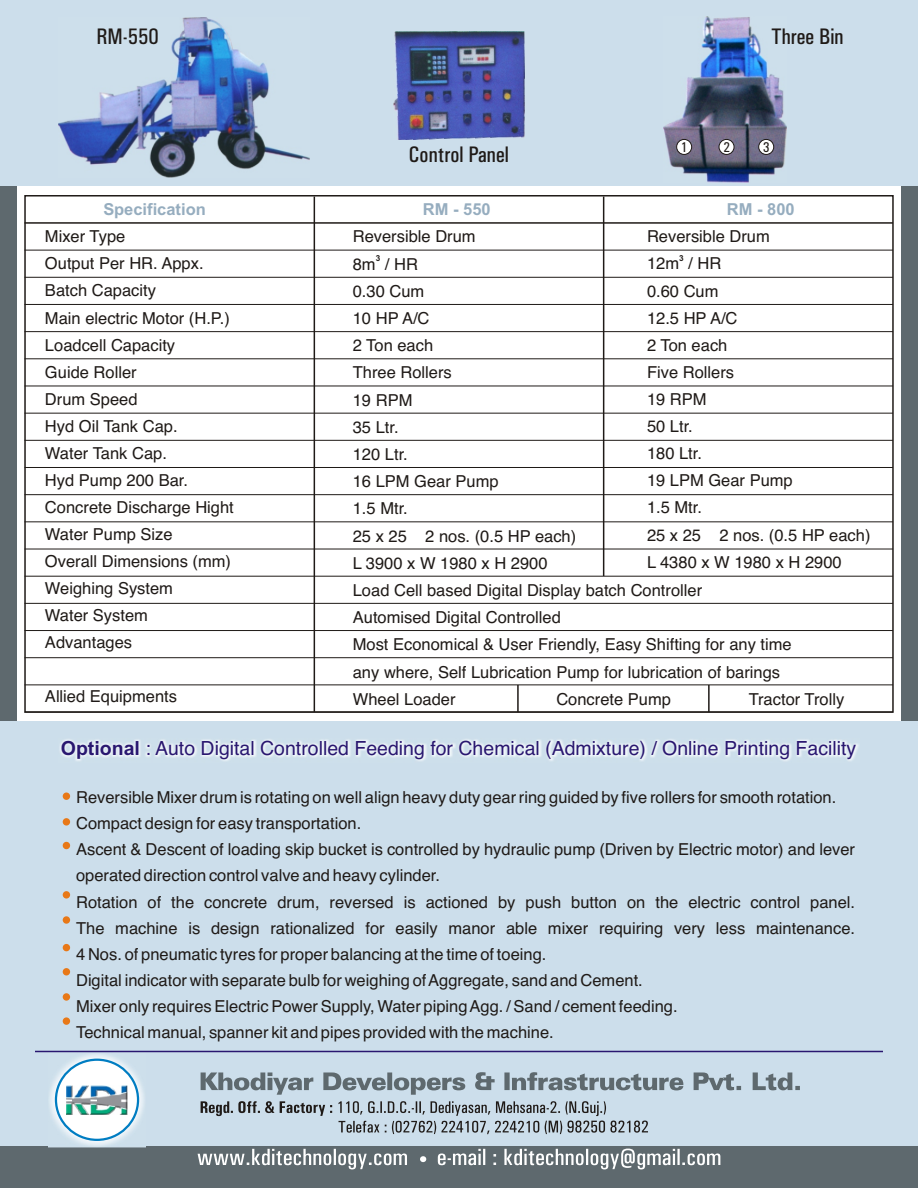
<style>
.page{position:relative;width:918px;height:1188px;background:#ccdeeb}
.page>*{position:absolute;margin:0;border:0;box-sizing:border-box;transform-origin:0 0}
.t1{font:22.5px "Univers Condensed";color:#1f1a17}
.t2{font:19.5px "Helvetica";color:#291770}
.t3{font:16.5px/27.2px "Helvetica";color:#1f1a17}
.t4{font:700 16.5px "Helvetica";color:#96adbf}
.t5{font:700 14.25px "Univers Condensed";color:#1f1a17}
.t6{font:700 8.25px "Helvetica";color:#1f1a17}
.s1{font-weight:700}
</style>
<div class="page">
<div style="left:0;top:1147px;width:918px;height:41px;background:#5e696e"></div>
<img style="left:49px;top:1054px;width:96px;height:93px">
<div style="left:55px;top:1059px;width:84px;height:82px;background:#fff;border:2px solid #007dc2;border-radius:50%"></div>
<img style="left:67px;top:1085px;width:60px;height:29px">
<svg style="left:201px;top:1101px;width:447px;height:33px"></svg>
<svg style="left:201px;top:1072px;width:599px;height:23px"></svg>
<svg style="left:198px;top:1149px;width:522px;height:20px"></svg>
<hr style="left:35px;top:1051px;width:848px;height:1px;background:#291770">
<div style="left:0;top:186px;width:918px;height:535px;background:#fff"></div>
<div style="left:0;top:186px;width:16px;height:535px;background:#5e696e"></div>
<div style="left:902px;top:186px;width:16px;height:535px;background:#5e696e"></div>
<img style="left:59px;top:739px;width:800px;height:22px">
<div style="left:63px;top:793px;width:7px;height:7px;background:#e87817;border-radius:50%"></div>
<div style="left:63px;top:818px;width:7px;height:8px;background:#e87817;border-radius:50%"></div>
<div style="left:63px;top:842px;width:7px;height:7px;background:#e87817;border-radius:50%"></div>
<div style="left:63px;top:891px;width:7px;height:8px;background:#e87817;border-radius:50%"></div>
<div style="left:63px;top:916px;width:7px;height:8px;background:#e87817;border-radius:50%"></div>
<div style="left:63px;top:944px;width:7px;height:7px;background:#e87817;border-radius:50%"></div>
<div style="left:63px;top:968px;width:7px;height:7px;background:#e87817;border-radius:50%"></div>
<div style="left:63px;top:993px;width:7px;height:8px;background:#e87817;border-radius:50%"></div>
<div style="left:63px;top:1017px;width:7px;height:8px;background:#e87817;border-radius:50%"></div>
<svg style="left:24px;top:195px;width:870px;height:518px"></svg>
<img style="left:59px;top:17px;width:250px;height:161px">
<img style="left:394px;top:31px;width:130px;height:108px">
<img style="left:664px;top:16px;width:122px;height:166px">
<div style="left:676px;top:139px;width:16px;height:16px;background:#fff;border:1px solid #1f1a17;border-radius:50%"></div>
<div style="left:719px;top:139px;width:15px;height:16px;background:#fff;border:1px solid #1f1a17;border-radius:50%"></div>
<div style="left:758px;top:139px;width:16px;height:16px;background:#fff;border:1px solid #1f1a17;border-radius:50%"></div>
<h1 class="t1" style="left:96px;top:29px;width:64px">RM-550</h1>
<h1 class="t1" style="left:771px;top:29px;width:74px">Three Bin</h1>
<h1 class="t1" style="left:408px;top:147px;width:102px">Control Panel</h1>
<p class="t5" style="left:681px;top:142px;width:8px">1</p>
<p class="t5" style="left:723px;top:142px;width:8px">2</p>
<p class="t5" style="left:763px;top:142px;width:8px">3</p>
<p class="t4" style="left:103px;top:203px;width:104px">Specification</p>
<p class="t4" style="left:423px;top:203px;width:69px">RM - 550</p>
<p class="t4" style="left:727px;top:203px;width:69px">RM - 800</p>
<p class="t3" style="left:45px;top:223px;width:190px">Mixer Type<br>Output Per HR. Appx.<br>Batch Capacity<br>Main electric Motor (H.P.)<br>Loadcell Capacity<br>Guide Roller<br>Drum Speed<br>Hyd Oil Tank Cap.<br>Water Tank Cap.<br>Hyd Pump 200 Bar.<br>Concrete Discharge Hight<br>Water Pump Size<br>Overall Dimensions (mm)<br>Weighing System<br>Water System<br>Advantages</p>
<p class="t3" style="left:45px;top:683px;width:134px">Allied Equipments</p>
<p class="t3" style="left:353px;top:223px;width:124px">Reversible Drum</p>
<p class="t6" style="left:376px;top:255px;width:6px">3</p>
<p class="t3" style="left:353px;top:250px;width:440px">8m / HR<br>0.30 Cum<br>10 HP A/C<br>2 Ton each<br>Three Rollers<br>19 RPM<br>35 Ltr.<br>120 Ltr.<br>16 LPM Gear Pump<br>1.5 Mtr.<br>25 x 25 2 nos. (0.5 HP each)<br>L 3900 x W 1980 x H 2900<br>Load Cell based Digital Display batch Controller<br>Automised Digital Controlled<br>Most Economical &amp; User Friendly, Easy Shifting for any time any where, Self Lubrication Pump for lubrication of barings<br>Wheel Loader</p>
<p class="t3" style="left:647px;top:223px;width:124px">Reversible Drum</p>
<p class="t6" style="left:679px;top:255px;width:6px">3</p>
<p class="t3" style="left:647px;top:250px;width:225px">12m / HR<br>0.60 Cum<br>12.5 HP A/C<br>2 Ton each<br>Five Rollers<br>19 RPM<br>50 Ltr.<br>180 Ltr.<br>19 LPM Gear Pump<br>1.5 Mtr.<br>25 x 25 2 nos. (0.5 HP each)<br>L 4380 x W 1980 x H 2900</p>
<p class="t3" style="left:556px;top:686px;width:116px">Concrete Pump</p>
<p class="t3" style="left:749px;top:686px;width:97px">Tractor Trolly</p>
<p class="t2" style="left:61px;top:737px;width:797px"><span class="s1">Optional</span> : Auto Digital Controlled Feeding for Chemical (Admixture) / Online Printing Facility</p>
<p class="t3" style="left:76px;top:785px;width:781px;line-height:26.1px">Reversible Mixer drum is rotating on well align heavy duty gear ring guided by five rollers for smooth rotation.<br>Compact design for easy transportation.<br>Ascent &amp; Descent of loading skip bucket is controlled by hydraulic pump (Driven by Electric motor) and lever operated direction control valve and heavy cylinder.<br>Rotation of the concrete drum, reversed is actioned by push button on the electric control panel.<br>The machine is design rationalized for easily manor able mixer requiring very less maintenance.<br>4 Nos. of pneumatic tyres for proper balancing at the time of toeing.<br>Digital indicator with separate bulb for weighing of Aggregate, sand and Cement.<br>Mixer only requires Electric Power Supply, Water piping Agg. / Sand / cement feeding.<br>Technical manual, spanner kit and pipes provided with the machine.</p>
</div>
